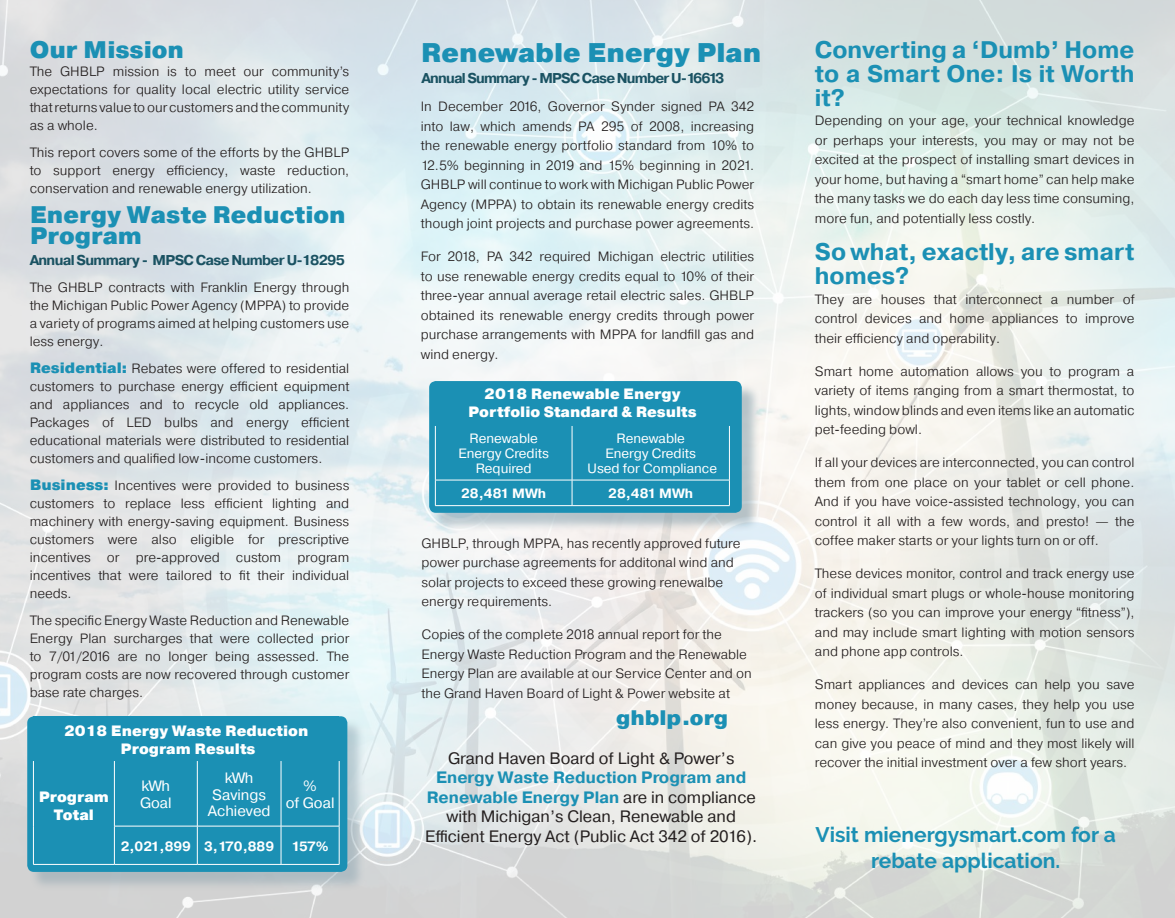
<style>
.page{position:relative;width:1175px;height:918px;background:#fff}
.page>*{position:absolute;margin:0;border:0;box-sizing:border-box;transform-origin:0 0}
.t1{font:900 27px "Pragmatica";color:#1b90b4}
.t2{font:700 24px/24px "Pragmatica";color:#1b90b4;text-align:justify}
.t3{font:900 24px/21px "Pragmatica";color:#1b90b4}
.t4{font:700 21px/25.2px "Raleway";color:#1b90b4;text-align:center}
.t5{font:900 21px "Pragmatica";color:#1b90b4}
.t6{font:16.5px/19.5px "Pragmatica";color:#241f1f;text-align:center}
.t7{font:900 15px/18px "Pragmatica";color:#fff;text-align:center}
.t8{font:15px/16.5px "Pragmatica";color:#fff;text-align:center}
.t9{font:700 14.25px "Pragmatica";letter-spacing:-.055em;color:#1a5262}
.t10{font:300 13.5px/19.5px "Pragmatica";color:#241f1f;text-align:justify}
.t11{font:13.5px/15px "Pragmatica";color:#fff;text-align:center}
.t12{font:700 13.5px "Pragmatica";color:#fff}
.s1{font-weight:900;font-size:15px;color:#1b90b4}
.s2{font-weight:700;color:#1b90b4}
</style>
<div class="page">
<img style="left:0;top:0;width:1174px;height:918px">
<div style="left:431px;top:383px;width:329px;height:149px;background:#7895a3;opacity:.5"></div>
<div style="left:29px;top:719px;width:337px;height:172px;background:#7895a3;opacity:.4"></div>
<div style="left:27px;top:716px;width:320px;height:156px;background:#1b90b4;border-radius:7px"></div>
<hr style="left:33px;top:761px;width:1px;height:65px;background:#fff">
<hr style="left:114px;top:761px;width:1px;height:65px;background:#fff">
<hr style="left:197px;top:761px;width:1px;height:65px;background:#fff">
<hr style="left:281px;top:761px;width:1px;height:65px;background:#fff">
<hr style="left:339px;top:761px;width:1px;height:65px;background:#fff">
<hr style="left:33px;top:826px;width:1px;height:38px;background:#fff">
<hr style="left:114px;top:826px;width:83px;height:1px;background:#fff">
<hr style="left:114px;top:826px;width:1px;height:38px;background:#fff">
<hr style="left:197px;top:826px;width:84px;height:1px;background:#fff">
<hr style="left:197px;top:826px;width:1px;height:38px;background:#fff">
<hr style="left:281px;top:826px;width:58px;height:1px;background:#fff">
<hr style="left:281px;top:826px;width:1px;height:38px;background:#fff">
<hr style="left:339px;top:826px;width:1px;height:38px;background:#fff">
<hr style="left:33px;top:864px;width:81px;height:1px;background:#fff">
<hr style="left:114px;top:864px;width:83px;height:1px;background:#fff">
<hr style="left:197px;top:864px;width:84px;height:1px;background:#fff">
<hr style="left:281px;top:864px;width:58px;height:1px;background:#fff">
<div style="left:429px;top:381px;width:312px;height:132px;background:#1b90b4;border-radius:7px"></div>
<hr style="left:435px;top:426px;width:1px;height:54px;background:#fff">
<hr style="left:572px;top:426px;width:1px;height:54px;background:#fff">
<hr style="left:729px;top:426px;width:1px;height:54px;background:#fff">
<hr style="left:435px;top:480px;width:137px;height:1px;background:#fff">
<svg style="left:435px;top:480px;width:1px;height:25px"></svg>
<hr style="left:572px;top:480px;width:157px;height:1px;background:#fff">
<svg style="left:572px;top:480px;width:1px;height:25px"></svg>
<svg style="left:729px;top:480px;width:1px;height:25px"></svg>
<hr style="left:435px;top:505px;width:137px;height:1px;background:#fff">
<hr style="left:572px;top:505px;width:157px;height:1px;background:#fff">
<h2 class="t3" style="left:30px;top:40px;width:156px">Our Mission</h2>
<p class="t10" style="left:30px;top:62px;width:321px;line-height:18px">The GHBLP mission is to meet our community’s expectations for quality local electric utility service that returns value to our customers and the community as a whole.</p>
<p class="t10" style="left:30px;top:143px;width:321px;line-height:18px">This report covers some of the efforts by the GHBLP to support energy effciency, waste reduction, conservation and renewable energy utilization.</p>
<h2 class="t3" style="left:30px;top:205px;width:317px">Energy Waste Reduction<br>Program</h2>
<p class="t9" style="left:30px;top:251px;width:317px">Annual Summary - MPSC Case Number U-18295</p>
<p class="t10" style="left:30px;top:278px;width:321px;line-height:18px">The GHBLP contracts with Franklin Energy through the Michigan Public Power Agency (MPPA) to provide a variety of programs aimed at helping customers use less energy.</p>
<p class="t10" style="left:30px;top:359px;width:321px;line-height:18px"><span class="s1">Residential:</span> Rebates were offered to residential customers to purchase energy effcient equipment and appliances and to recycle old appliances.<br>Packages of LED bulbs and energy effcient educational materials were distributed to residential customers and qualifed low-income customers.</p>
<p class="t10" style="left:30px;top:476px;width:321px;line-height:18px"><span class="s1">Business:</span> Incentives were provided to business customers to replace less effcient lighting and machinery with energy-saving equipment. Business customers were also eligible for prescriptive incentives or pre-approved custom program incentives that were tailored to ft their individual needs.</p>
<p class="t10" style="left:30px;top:611px;width:321px;line-height:18px">The specifc Energy Waste Reduction and Renewable Energy Plan surcharges that were collected prior to 7/01/2016 are no longer being assessed. The program costs are now recovered through customer base rate charges.</p>
<p class="t7" style="left:64px;top:722px;width:246px">2018 Energy Waste Reduction<br>Program Results</p>
<p class="t7" style="left:39px;top:788px;width:72px">Program<br>Total</p>
<p class="t8" style="left:140px;top:778px;width:33px;text-align:left">kWh<br>Goal</p>
<p class="t8" style="left:208px;top:770px;width:64px">kWh<br>Savings<br>Achieved</p>
<p class="t8" style="left:286px;top:778px;width:50px">%<br>of Goal</p>
<p class="t12" style="left:121px;top:837px;width:155px">2,021,899 3,170,889</p>
<p class="t12" style="left:291px;top:837px;width:39px">157%</p>
<h1 class="t1" style="left:421px;top:35px;width:342px">Renewable Energy Plan</h1>
<p class="t9" style="left:421px;top:68px;width:304px">Annual Summary - MPSC Case Number U-16613</p>
<p class="t10" style="left:421px;top:96px;width:335px">In December 2016, Governor Synder signed PA 342 into law, which amends PA 295 of 2008, increasing the renewable energy portfolio standard from 10% to 12.5% beginning in 2019 and 15% beginning in 2021.<br>GHBLP will continue to work with Michigan Public Power Agency (MPPA) to obtain its renewable energy credits though joint projects and purchase power agreements.</p>
<p class="t10" style="left:421px;top:246px;width:335px">For 2018, PA 342 required Michigan electric utilities to use renewable energy credits equal to 10% of their three-year annual average retail electric sales. GHBLP obtained its renewable energy credits through power purchase arrangements with MPPA for landfll gas and wind energy.</p>
<p class="t7" style="left:468px;top:385px;width:230px">2018 Renewable Energy<br>Portfolio Standard &amp; Results</p>
<p class="t11" style="left:458px;top:431px;width:92px">Renewable<br>Energy Credits<br>Required</p>
<p class="t11" style="left:587px;top:431px;width:131px">Renewable<br>Energy Credits<br>Used for Compliance</p>
<p class="t12" style="left:461px;top:485px;width:87px">28,481 MWh</p>
<p class="t12" style="left:608px;top:485px;width:87px">28,481 MWh</p>
<p class="t10" style="left:421px;top:533px;width:321px;text-align:left">GHBLP, through MPPA, has recently approved future power purchase agreements for additonal wind and solar projects to exceed these growing renewalbe energy requirements.</p>
<p class="t10" style="left:421px;top:624px;width:332px;text-align:left">Copies of the complete 2018 annual report for the Energy Waste Reduction Program and the Renewable Energy Plan are available at our Service Center and on the Grand Haven Board of Light &amp; Power website at</p>
<h3 class="t5" style="left:616px;top:704px;width:114px">ghblp.org</h3>
<p class="t6" style="left:448px;top:749px;width:288px">Grand Haven Board of Light &amp; Power’s</p>
<p class="t6" style="left:425px;top:768px;width:333px"><span class="s2">Energy Waste Reduction Program and Renewable Energy Plan</span> are in compliance with Michigan’s Clean, Renewable and Efcient Energy Act (Public Act 342 of 2016).</p>
<h2 class="t2" style="left:814px;top:38px;width:321px">Converting a ‘Dumb’ Home to a Smart One: Is it Worth it?</h2>
<p class="t10" style="left:814px;top:111px;width:321px">Depending on your age, your technical knowledge or perhaps your interests, you may or may not be excited at the prospect of installing smart devices in your home, but having a “smart home” can help make the many tasks we do each day less time consuming, more fun, and potentially less costly.</p>
<h2 class="t2" style="left:814px;top:240px;width:321px">So what, exactly, are smart homes?</h2>
<p class="t10" style="left:814px;top:289px;width:321px">They are houses that interconnect a number of control devices and home appliances to improve their effciency and operability.</p>
<p class="t10" style="left:814px;top:361px;width:321px">Smart home automation allows you to program a variety of items ranging from a smart thermostat, to lights, window blinds and even items like an automatic pet-feeding bowl.</p>
<p class="t10" style="left:814px;top:453px;width:321px">If all your devices are interconnected, you can control them from one place on your tablet or cell phone.<br>And if you have voice-assisted technology, you can control it all with a few words, and presto! — the coffee maker starts or your lights turn on or off.</p>
<p class="t10" style="left:814px;top:564px;width:321px">These devices monitor, control and track energy use of individual smart plugs or whole-house monitoring trackers (so you can improve your energy “ftness”), and may include smart lighting with motion sensors and phone app controls.</p>
<p class="t10" style="left:814px;top:675px;width:321px">Smart appliances and devices can help you save money because, in many cases, they help you use less energy. They’re also convenient, fun to use and can give you peace of mind and they most likely will recover the initial investment over a few short years.</p>
<h3 class="t4" style="left:815px;top:823px;width:302px">Visit mienergysmart.com for a rebate application.</h3>
</div>
